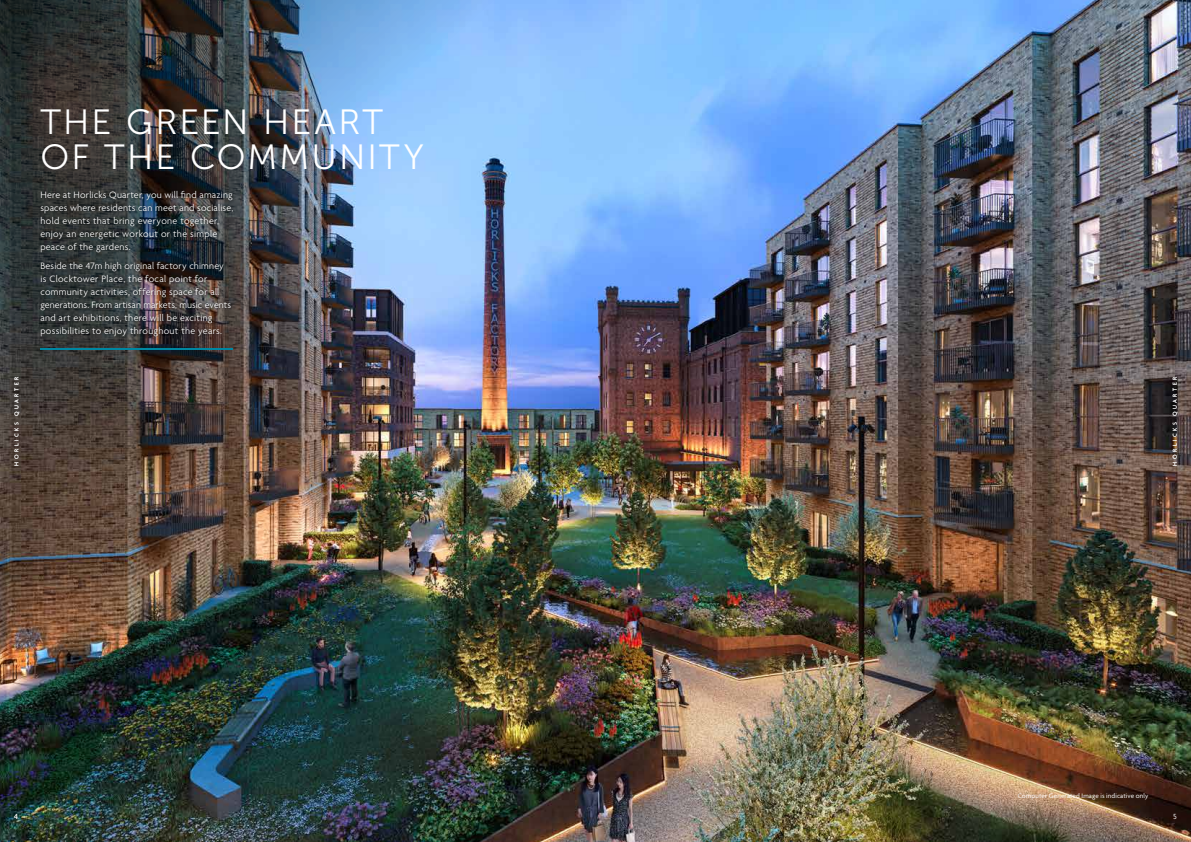
<style>
.page{position:relative;width:1191px;height:842px;background:#fff}
.page>*{position:absolute;margin:0;border:0;box-sizing:border-box;transform-origin:0 0}
.t1{font:35px/35px "Museo Sans 300";letter-spacing:.06em;color:#fff}
.t2{font:300 10px/13px "Agenda";letter-spacing:.02em;color:#fff}
.t3{font:8px "Agenda";color:#fff}
.t4{font:7px "Agenda";letter-spacing:.02em;color:#fff}
.t5{font:6px "Agenda";letter-spacing:.425em;color:#fff}
</style>
<div class="page">
<img style="left:0;top:0;width:1191px;height:842px">
<img style="left:0;top:0;width:546px;height:677px">
<img style="left:0;top:0;width:295px;height:495px">
<div style="left:38px;top:189px;width:198px;height:151px;background:#000;opacity:.75"></div>
<hr style="left:40px;top:348px;width:193px;height:2px;background:#0086a1">
<div style="left:14px;top:813px;width:5px;height:8px;background:#000;opacity:.75"></div>
<h1 class="t1" style="left:40px;top:105px;width:385px">THE GREEN HEART<br>OF THE COMMUNITY</h1>
<p class="t2" style="left:40px;top:189px;width:194px">Here at Horlicks Quarter, you will find amazing spaces where residents can meet and socialise, hold events that bring everyone together, enjoy an energetic workout or the simple peace of the gardens.</p>
<p class="t2" style="left:40px;top:260px;width:192px">Beside the 47m high original factory chimney is Clocktower Place, the focal point for community activities, offering space for all generations. From artisan markets, music events and art exhibitions, there will be exciting possibilities to enjoy throughout the years.</p>
<p class="t5" style="left:13px;top:465px;width:90px;rotate:-90deg">HORLICKS QUARTER</p>
<p class="t5" style="left:1171px;top:465px;width:90px;rotate:-90deg">HORLICKS QUARTER</p>
<p class="t4" style="left:1017px;top:792px;width:132px">Computer Generated Image is indicative only</p>
<p class="t3" style="left:14px;top:812px;width:5px">4</p>
<p class="t3" style="left:1173px;top:812px;width:5px">5</p>
</div>
